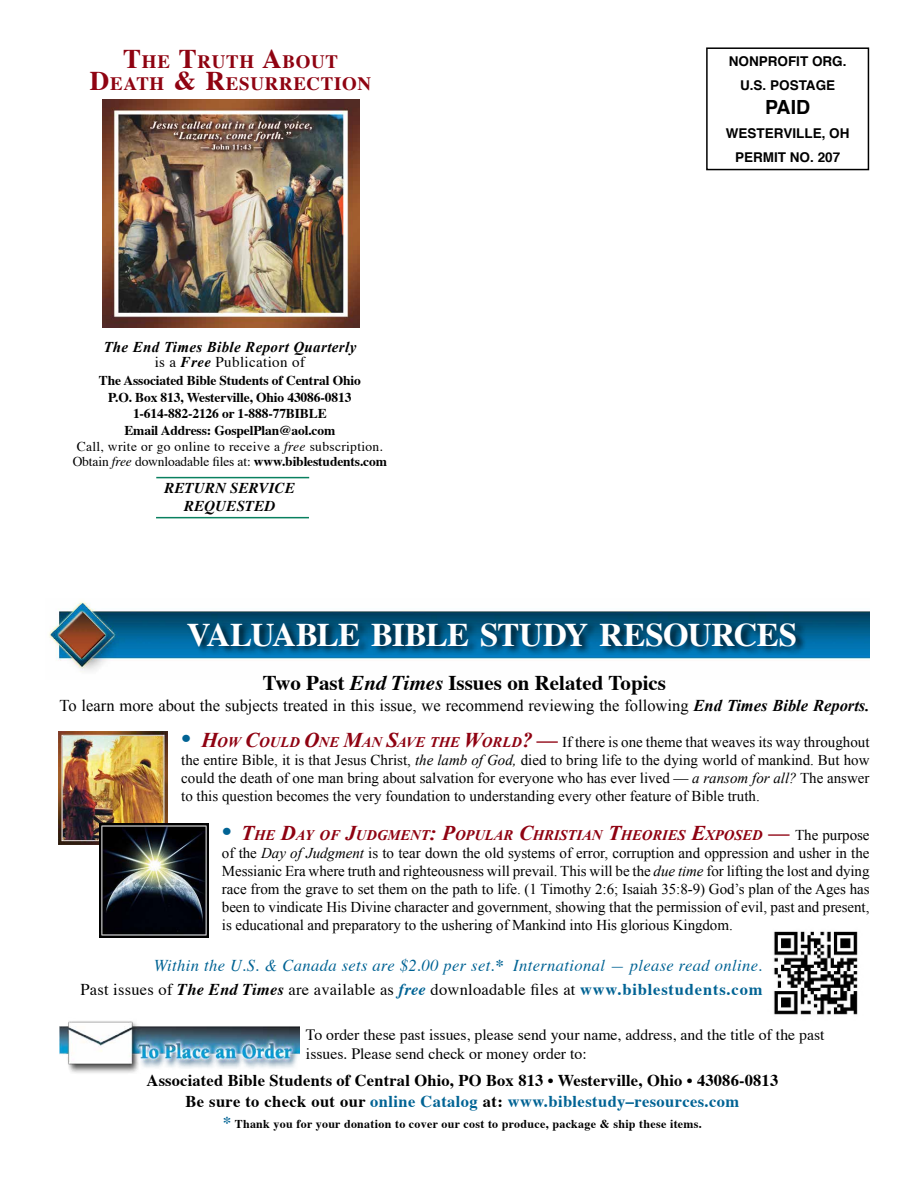
<style>
.page{position:relative;width:918px;height:1188px;background:#fff}
.page>*{position:absolute;margin:0;border:0;box-sizing:border-box;transform-origin:0 0}
.t1{font:700 33px "Times";letter-spacing:-.02em;color:#fff}
.t2{font:700 21px "Times";color:#000}
.t3{font:700 19.5px "Helvetica";color:#000}
.t4{font:700 18.9px/22.5px "Times";letter-spacing:.035em;color:#8f0311;text-align:center}
.t5{font:italic 16.5px/24px "Times";letter-spacing:.025em;color:#006394;text-align:right}
.t6{font:700 16.5px/21px "Times";letter-spacing:.01em;color:#000;text-align:center}
.t7{font:16.5px "Times New Roman";color:#000}
.t8{font:15.75px/18.9px "Times";color:#000}
.t9{font:15px/18px "Times New Roman";color:#000;text-align:justify}
.t10{font:italic 700 15px "Times New Roman";letter-spacing:.025em;color:#000}
.t11{font:italic 700 15px/18px "Times";letter-spacing:.01em;color:#000;text-align:center}
.t12{font:15px "Times";letter-spacing:.025em;color:#000}
.t13{font:italic 700 14.7px "Times New Roman";letter-spacing:-.005em;color:#8f0211}
.t14{font:700 13.5px/16.5px "Times";letter-spacing:-.01em;color:#000;text-align:center}
.t15{font:13.5px "Times";letter-spacing:-.01em;color:#000}
.t16{font:700 13.5px/24px "Helvetica";color:#000;text-align:center}
.t17{font:700 12px "Times";letter-spacing:.025em;color:#000}
.s1{font-size:27px}
.s2{font-weight:700;font-style:italic}
.s3{font-weight:400}
.s4{font-weight:400;font-style:italic}
.s5{font-style:italic}
.s6{font-weight:700}
.s7{font-weight:700;font-style:italic;font-size:27px;color:#006394}
.s8{font-weight:700;font-style:italic;font-size:21px;color:#8f0211}
.s9{font-weight:700;font-style:italic;font-size:14.7px;color:#8f0211}
.s10{font-size:27px;color:#006394}
.s11{font-size:21px}
.s12{font-weight:400;font-style:normal;font-size:15px;color:#000}
.s13{font-style:normal;color:#000}
.s14{font-weight:700;color:#000}
.s15{font-weight:700;font-style:normal}
.s16{color:#006394}
.s17{font-style:italic;font-size:16.5px;color:#006394}
</style>
<div class="page">
<img style="left:102px;top:99px;width:258px;height:229px">
<hr style="left:156px;top:477px;width:153px;height:1px;background:#09805f">
<hr style="left:156px;top:517px;width:153px;height:1px;background:#09805f">
<div style="left:706px;top:47px;width:163px;height:123px;border:2px solid #000"></div>
<img style="left:49px;top:602px;width:821px;height:70px">
<img style="left:60px;top:1021px;width:239px;height:52px">
<img style="left:773px;top:931px;width:85px;height:84px">
<div style="left:187px;top:620px;width:620px;height:35px;background:#000;opacity:.74"></div>
<img style="left:59px;top:731px;width:109px;height:114px">
<img style="left:99px;top:823px;width:109px;height:114px">
<p class="t4" style="left:90px;top:51px;width:283px"><span class="s1">T</span>HE <span class="s1">T</span>RUTH <span class="s1">A</span>BOUT<br><span class="s1">D</span>EATH <span class="s1">&amp; R</span>ESURRECTION</p>
<p class="t10" style="left:103px;top:336px;width:255px">The End Times Bible Report Quarterly</p>
<p class="t12" style="left:155px;top:352px;width:152px">is a <span class="s2">Free</span> Publication of</p>
<p class="t14" style="left:77px;top:373px;width:308px">The Associated Bible Students of Central Ohio<br>P.O. Box 813, Westerville, Ohio 43086-0813<br>1-614-882-2126 or 1-888-77BIBLE<br>Email Address: GospelPlan@aol.com<br><span class="s3">Call, write or go online to receive a</span> <span class="s4">free</span> <span class="s3">subscription.</span></p>
<p class="t15" style="left:73px;top:453px;width:316px">Obtain <span class="s5">free</span> downloadable files at: <span class="s6">www.biblestudents.com</span></p>
<p class="t11" style="left:165px;top:480px;width:132px">RETURN SERVICE<br>REQUESTED</p>
<p class="t16" style="left:729px;top:50px;width:119px">NONPROFIT ORG.<br>U.S. POSTAGE</p>
<h3 class="t3" style="left:765px;top:92px;width:47px">PAID</h3>
<p class="t16" style="left:726px;top:122px;width:125px">WESTERVILLE, OH<br>PERMIT NO. 207</p>
<h1 class="t1" style="left:187px;top:612px;width:612px">VALUABLE BIBLE STUDY RESOURCES</h1>
<h2 class="t2" style="left:263px;top:668px;width:405px">Two Past <span class="s5">End Times</span> Issues on Related Topics</h2>
<p class="t7" style="left:60px;top:694px;width:812px">To learn more about the subjects treated in this issue, we recommend reviewing the following <span class="s2">End Times Bible Reports.</span></p>
<p class="t9" style="left:181px;top:732px;width:690px"><span class="s7">•</span> <span class="s8">H</span><span class="s9">OW</span> <span class="s8">C</span><span class="s9">OULD</span> <span class="s8">O</span><span class="s9">NE</span> <span class="s8">M</span><span class="s9">AN</span> <span class="s8">S</span><span class="s9">AVE THE</span> <span class="s8">W</span><span class="s9">ORLD</span><span class="s8">? —</span> If there is one theme that weaves its way throughout the entire Bible, it is that Jesus Christ, <span class="s5">the lamb of God,</span> died to bring life to the dying world of mankind. But how could the death of one man bring about salvation for everyone who has ever lived — <span class="s5">a ransom for all?</span> The answer to this question becomes the very foundation to understanding every other feature of Bible truth.</p>
<p class="t13" style="left:222px;top:824px;width:649px"><span class="s10">•</span> <span class="s11">T</span>HE <span class="s11">D</span>AY OF <span class="s11">J</span>UDGMENT<span class="s11">: P</span>OPULAR <span class="s11">C</span>HRISTIAN <span class="s11">T</span>HEORIES <span class="s11">E</span>XPOSED <span class="s11">—</span> <span class="s12">The purpose</span></p>
<p class="t9" style="left:222px;top:843px;width:649px">of the <span class="s5">Day of Judgment</span> is to tear down the old systems of error, corruption and oppression and usher in the Messianic Era where truth and righteousness will prevail. This will be the <span class="s5">due time</span> for lifting the lost and dying race from the grave to set them on the path to life. (1 Timothy 2:6; Isaiah 35:8-9) God’s plan of the Ages has been to vindicate His Divine character and government, showing that the permission of evil, past and present, is educational and preparatory to the ushering of Mankind into His glorious Kingdom.</p>
<p class="t5" style="left:80px;top:954px;width:684px">Within the U.S. &amp; Canada sets are $2.00 per set.<span class="s6">*</span> International — please read online.<br><span class="s13">Past issues of</span> <span class="s14">The End Times</span> <span class="s13">are available as</span> <span class="s6">free</span> <span class="s13">downloadable files at</span> <span class="s15">www.biblestudents.com</span></p>
<p class="t8" style="left:306px;top:1026px;width:520px">To order these past issues, please send your name, address, and the title of the past issues. Please send check or money order to:</p>
<p class="t6" style="left:147px;top:1070px;width:633px">Associated Bible Students of Central Ohio, PO Box 813 • Westerville, Ohio • 43086-0813<br>Be sure to check out our <span class="s16">online Catalog</span> at: <span class="s16">www.biblestudy–resources.com</span></p>
<p class="t17" style="left:223px;top:1116px;width:480px"><span class="s17">*</span> Thank you for your donation to cover our cost to produce, package &amp; ship these items.</p>
</div>
